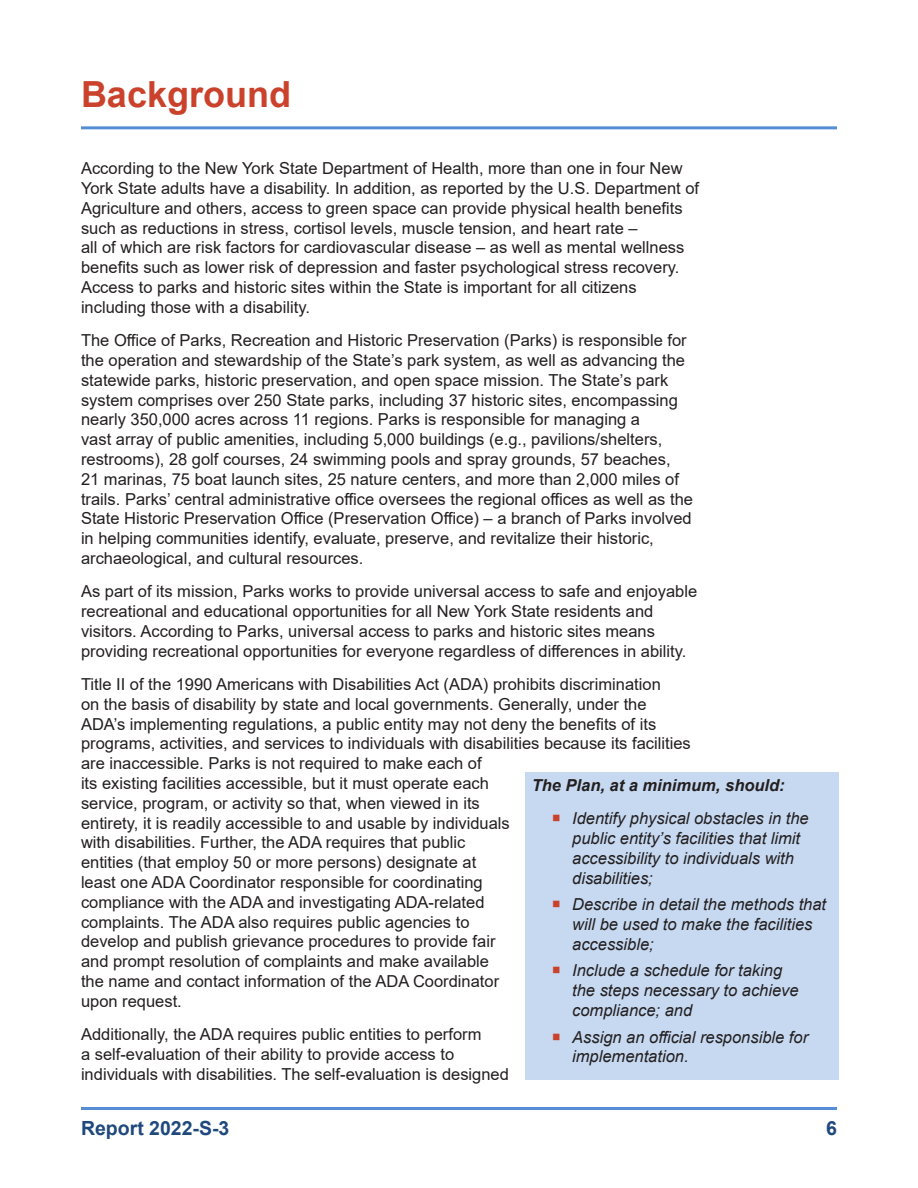
<style>
.page{position:relative;width:918px;height:1188px;background:#fff}
.page>*{position:absolute;margin:0;border:0;box-sizing:border-box;transform-origin:0 0}
.t1{font:700 36px "Arial";color:#ca422c}
.t2{font:700 19.5px "Arial";color:#1f497d}
.t3{font:16.5px/19.8px "Arial";color:#231f20}
.t4{font:italic 16.5px/19.8px "Arial";color:#231f20}
.t5{font:italic 700 16.5px "Arial";color:#231f20}
</style>
<div class="page">
<hr style="left:81px;top:126px;width:756px;height:3px;background:#558ed5">
<hr style="left:81px;top:1107px;width:756px;height:3px;background:#558ed5">
<div style="left:525px;top:772px;width:313px;height:307px;background:#c6d9f1"></div>
<h1 class="t1" style="left:81px;top:69px;width:212px">Background</h1>
<p class="t3" style="left:81px;top:158px;width:620px">According to the New York State Department of Health, more than one in four New York State adults have a disability. In addition, as reported by the U.S. Department of Agriculture and others, access to green space can provide physical health benefits such as reductions in stress, cortisol levels, muscle tension, and heart rate –<br>all of which are risk factors for cardiovascular disease – as well as mental wellness benefits such as lower risk of depression and faster psychological stress recovery.<br>Access to parks and historic sites within the State is important for all citizens including those with a disability.</p>
<p class="t3" style="left:81px;top:330px;width:614px">The Office of Parks, Recreation and Historic Preservation (Parks) is responsible for the operation and stewardship of the State’s park system, as well as advancing the statewide parks, historic preservation, and open space mission. The State’s park system comprises over 250 State parks, including 37 historic sites, encompassing nearly 350,000 acres across 11 regions. Parks is responsible for managing a<br>vast array of public amenities, including 5,000 buildings (e.g., pavilions/shelters, restrooms), 28 golf courses, 24 swimming pools and spray grounds, 57 beaches, 21 marinas, 75 boat launch sites, 25 nature centers, and more than 2,000 miles of trails. Parks’ central administrative office oversees the regional offices as well as the State Historic Preservation Office (Preservation Office) – a branch of Parks involved in helping communities identify, evaluate, preserve, and revitalize their historic, archaeological, and cultural resources.</p>
<p class="t3" style="left:81px;top:581px;width:618px">As part of its mission, Parks works to provide universal access to safe and enjoyable recreational and educational opportunities for all New York State residents and visitors. According to Parks, universal access to parks and historic sites means providing recreational opportunities for everyone regardless of differences in ability.</p>
<p class="t3" style="left:81px;top:674px;width:611px">Title II of the 1990 Americans with Disabilities Act (ADA) prohibits discrimination<br>on the basis of disability by state and local governments. Generally, under the ADA’s implementing regulations, a public entity may not deny the benefits of its programs, activities, and services to individuals with disabilities because its facilities are inaccessible. Parks is not required to make each of<br>its existing facilities accessible, but it must operate each<br>service, program, or activity so that, when viewed in its<br>entirety, it is readily accessible to and usable by individuals<br>with disabilities. Further, the ADA requires that public<br>entities (that employ 50 or more persons) designate at<br>least one ADA Coordinator responsible for coordinating<br>compliance with the ADA and investigating ADA-related<br>complaints. The ADA also requires public agencies to<br>develop and publish grievance procedures to provide fair<br>and prompt resolution of complaints and make available<br>the name and contact information of the ADA Coordinator<br>upon request.</p>
<p class="t3" style="left:81px;top:1024px;width:429px">Additionally, the ADA requires public entities to perform<br>a self-evaluation of their ability to provide access to individuals with disabilities. The self-evaluation is designed</p>
<p class="t5" style="left:532px;top:774px;width:255px">The Plan, at a minimum, should:</p>
<p class="t4" style="left:572px;top:809px;width:238px">Identify physical obstacles in the public entity’s facilities that limit accessibility to individuals with disabilities;</p>
<p class="t4" style="left:572px;top:895px;width:256px">Describe in detail the methods that will be used to make the facilities accessible;</p>
<p class="t4" style="left:572px;top:961px;width:228px">Include a schedule for taking the steps necessary to achieve compliance; and</p>
<p class="t4" style="left:572px;top:1027px;width:238px">Assign an official responsible for implementation.</p>
<p class="t2" style="left:81px;top:1114px;width:150px">Report 2022-S-3</p>
<p class="t2" style="left:826px;top:1114px;width:12px">6</p>
</div>
